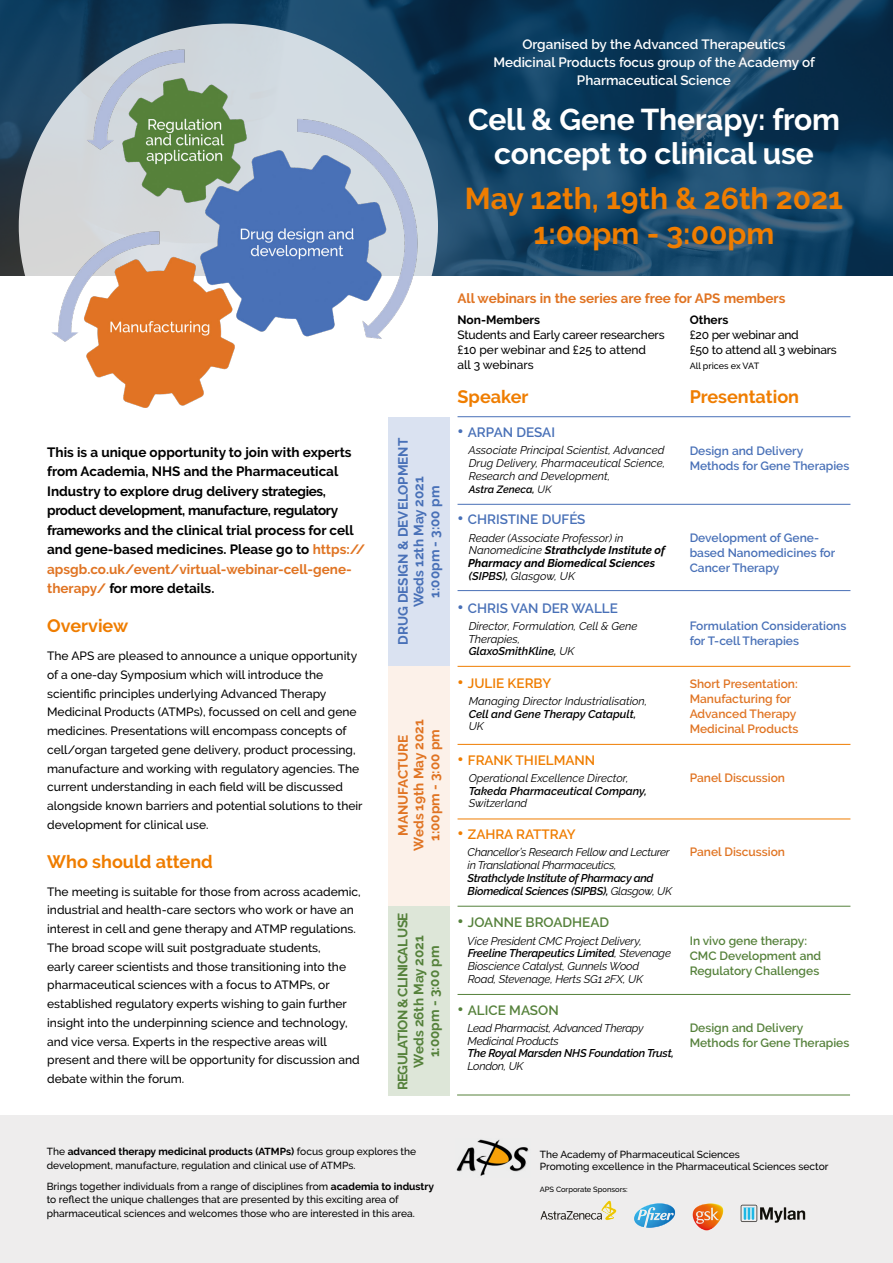
<style>
.page{position:relative;width:893px;height:1263px;background:#fff}
.page>*{position:absolute;margin:0;border:0;box-sizing:border-box;transform-origin:0 0}
.t1{font:700 30px/34.5px "Raleway";letter-spacing:-.005em;color:#fff;text-align:center}
.t2{font:700 30px/34.5px "Raleway";color:#ef7d00;text-align:center}
.t3{font:700 18px "Raleway";color:#ef7d00}
.t4{font:700 13.5px/19.5px "Raleway";color:#000}
.t5{font:600 13.5px/18px "Raleway";color:#fff;text-align:center}
.t6{font:700 13.5px/15.8px "Raleway";color:#e07423;text-align:center}
.t7{font:700 13.5px/15.8px "Raleway";color:#4870b7;text-align:center}
.t8{font:700 13.5px/15.8px "Raleway";letter-spacing:-.045em;color:#55813b;text-align:center}
.t9{font:600 13.5px "Raleway";color:#4870b7}
.t10{font:600 13.5px "Raleway";color:#ef7d00}
.t11{font:600 13.5px "Raleway";color:#55813b}
.t12{font:500 12px/18.8px "Raleway";color:#000}
.t13{font:600 12px/15px "Raleway";color:#4870b7}
.t14{font:600 12px/15px "Raleway";color:#e07423}
.t15{font:600 12px/15px "Raleway";color:#55813b}
.t16{font:500 12px/15px "Raleway";letter-spacing:-.02em;color:#000}
.t17{font:700 12px "Raleway";color:#000}
.t18{font:italic 11.25px/12.8px "Raleway";letter-spacing:-.015em;color:#000}
.t19{font:italic 700 11.25px/12.8px "Raleway";color:#000}
.t20{font:italic 600 11.25px/12.8px "Raleway";letter-spacing:-.025em;color:#000}
.t21{font:italic 600 11.25px "Raleway";color:#000}
.t22{font:italic 600 10.5px "Raleway";color:#000}
.t23{font:500 10.2px/13.5px "Raleway";color:#000}
.t24{font:500 9px "Raleway";color:#000}
.t25{font:500 7.5px "Raleway";color:#000}
.s1{color:#e07423}
.s2{font-weight:900;font-size:16.5px}
.s3{font-weight:400}
.s4{font-weight:600}
.s5{font-weight:700}
</style>
<div class="page">
<svg style="left:0;top:0;width:893px;height:276px;background:#134061"></svg>
<div style="left:0;top:1115px;width:893px;height:148px;background:#eeeded"></div>
<img style="left:456px;top:1139px;width:73px;height:37px">
<img style="left:540px;top:1200px;width:266px;height:31px">
<hr style="left:458px;top:504px;width:392px;height:1px;background:#4870b7">
<hr style="left:458px;top:590px;width:392px;height:1px;background:#4870b7">
<hr style="left:458px;top:744px;width:392px;height:1px;background:#ef7d00">
<hr style="left:458px;top:818px;width:392px;height:1px;background:#ef7d00">
<hr style="left:458px;top:906px;width:392px;height:1px;background:#55813b">
<hr style="left:458px;top:994px;width:392px;height:1px;background:#55813b">
<hr style="left:457px;top:1094px;width:393px;height:1px;background:#55813b">
<hr style="left:458px;top:416px;width:392px;height:1px;background:#4870b7">
<hr style="left:458px;top:666px;width:392px;height:1px;background:#ef7d00">
<img style="left:6px;top:0;width:445px;height:408px">
<div style="left:388px;top:417px;width:61px;height:249px;background:#dae2f1"></div>
<div style="left:388px;top:666px;width:61px;height:240px;background:#fcf1e9"></div>
<div style="left:388px;top:906px;width:61px;height:189px;background:#dde6d8"></div>
<p class="t4" style="left:47px;top:442px;width:320px">This is a unique opportunity to join with experts from Academia, NHS and the Pharmaceutical Industry to explore drug delivery strategies, product development, manufacture, regulatory frameworks and the clinical trial process for cell and gene-based medicines. Please go to <span class="s1">https:// apsgb.co.uk/event/virtual-webinar-cell-gene&shy;therapy/</span> for more details.</p>
<h2 class="t3" style="left:47px;top:616px;width:83px">Overview</h2>
<p class="t12" style="left:47px;top:646px;width:317px">The APS are pleased to announce a unique opportunity of a one-day Symposium which will introduce the scientific principles underlying Advanced Therapy Medicinal Products (ATMPs), focussed on cell and gene medicines. Presentations will encompass concepts of cell/organ targeted gene delivery, product processing, manufacture and working with regulatory agencies. The current understanding in each field will be discussed alongside known barriers and potential solutions to their development for clinical use.</p>
<h2 class="t3" style="left:47px;top:851px;width:167px">Who should attend</h2>
<p class="t12" style="left:47px;top:882px;width:315px">The meeting is suitable for those from across academic, industrial and health-care sectors who work or have an interest in cell and gene therapy and ATMP regulations.<br>The broad scope will suit postgraduate students,<br>early career scientists and those transitioning into the pharmaceutical sciences with a focus to ATMPs, or established regulatory experts wishing to gain further insight into the underpinning science and technology, and vice versa. Experts in the respective areas will present and there will be opportunity for discussion and debate within the forum.</p>
<p class="t5" style="left:493px;top:35px;width:323px">Organised by the Advanced Therapeutics<br>Medicinal Products focus group of the Academy of<br>Pharmaceutical Science</p>
<h1 class="t1" style="left:468px;top:102px;width:373px">Cell &amp; Gene Therapy: from concept to clinical use</h1>
<h1 class="t2" style="left:465px;top:182px;width:379px">May 12th, 19th &amp; 26th 2021<br>1:00pm - 3:00pm</h1>
<p class="t7" style="left:395px;top:645px;width:209px;rotate:-90deg">DRUG DESIGN &amp; DEVELOPMENT<br>Weds 12th May 2021<br>1:00pm - 3:00 pm</p>
<p class="t6" style="left:395px;top:850px;width:132px;rotate:-90deg">MANUFACTURE<br>Weds 19th May 2021<br>1:00pm - 3:00 pm</p>
<p class="t8" style="left:395px;top:1090px;width:179px;rotate:-90deg">REGULATION &amp; CLINICAL USE<br>Weds 26th May 2021<br>1:00pm - 3:00 pm</p>
<p class="t6" style="left:458px;top:291px;width:329px">All webinars in the series are free for APS members</p>
<p class="t17" style="left:458px;top:313px;width:84px">Non-Members</p>
<p class="t12" style="left:458px;top:327px;width:209px;line-height:15px">Students and Early career researchers £10 per webinar and £25 to attend<br>all 3 webinars</p>
<p class="t17" style="left:690px;top:313px;width:40px">Others</p>
<p class="t16" style="left:690px;top:327px;width:149px">£20 per webinar and<br>£50 to attend all 3 webinars</p>
<p class="t24" style="left:690px;top:361px;width:71px">All prices ex VAT</p>
<h2 class="t3" style="left:458px;top:386px;width:72px">Speaker</h2>
<p class="t9" style="left:458px;top:425px;width:99px"><span class="s2">•</span> ARPAN DESAI</p>
<p class="t18" style="left:468px;top:444px;width:198px;text-align:justify">Associate Principal Scientist, Advanced Drug Delivery, Pharmaceutical Science, Research and Development,</p>
<p class="t22" style="left:469px;top:483px;width:84px">Astra Zeneca, <span class="s3">UK</span></p>
<p class="t9" style="left:458px;top:512px;width:130px"><span class="s2">•</span> CHRISTINE DUFÉS</p>
<p class="t19" style="left:468px;top:531px;width:198px"><span class="s3">Reader (Associate Professor) in<br>Nanomedicine</span> Strathclyde Institute of<br>Pharmacy and Biomedical Sciences <span class="s4">(SIPBS),</span> <span class="s3">Glasgow, UK</span></p>
<p class="t9" style="left:458px;top:600px;width:162px"><span class="s2">•</span> CHRIS VAN DER WALLE</p>
<p class="t18" style="left:468px;top:620px;width:171px">Director, Formulation, Cell &amp; Gene<br>Therapies,<br><span class="s4">GlaxoSmithKline,</span> UK</p>
<p class="t10" style="left:458px;top:675px;width:95px"><span class="s2">•</span> JULIE KERBY</p>
<p class="t18" style="left:469px;top:694px;width:180px">Managing Director Industrialisation,</p>
<p class="t21" style="left:469px;top:707px;width:169px">Cell and Gene Therapy Catapult,</p>
<p class="t18" style="left:469px;top:720px;width:17px">UK</p>
<p class="t10" style="left:458px;top:752px;width:139px"><span class="s2">•</span> FRANK THIELMANN</p>
<p class="t18" style="left:469px;top:771px;width:161px">Operational Excellence Director,</p>
<p class="t21" style="left:469px;top:784px;width:180px">Takeda Pharmaceutical Company,</p>
<p class="t18" style="left:469px;top:797px;width:60px">Switzerland</p>
<p class="t10" style="left:458px;top:826px;width:119px"><span class="s2">•</span> ZAHRA RATTRAY</p>
<p class="t18" style="left:468px;top:846px;width:204px">Chancellor’s Research Fellow and Lecturer in Translational Pharmaceutics,</p>
<p class="t20" style="left:468px;top:871px;width:206px">Strathclyde Institute of Pharmacy and<br>Biomedical Sciences (SIPBS), <span class="s3">Glasgow, UK</span></p>
<p class="t11" style="left:458px;top:915px;width:153px"><span class="s2">•</span> JOANNE BROADHEAD</p>
<p class="t18" style="left:467px;top:934px;width:205px">Vice President CMC Project Delivery, <span class="s4">Freeline Therapeutics Limited</span>, Stevenage Bioscience Catalyst, Gunnels Wood<br>Road, Stevenage, Herts SG1 2FX, UK</p>
<p class="t11" style="left:458px;top:1002px;width:103px"><span class="s2">•</span> ALICE MASON</p>
<p class="t18" style="left:468px;top:1021px;width:178px">Lead Pharmacist, Advanced Therapy<br>Medicinal Products</p>
<p class="t20" style="left:468px;top:1047px;width:208px">The Royal Marsden NHS Foundation Trust,</p>
<p class="t18" style="left:468px;top:1060px;width:57px">London, UK</p>
<h2 class="t3" style="left:690px;top:386px;width:111px">Presentation</h2>
<p class="t13" style="left:690px;top:443px;width:161px">Design and Delivery<br>Methods for Gene Therapies</p>
<p class="t13" style="left:690px;top:530px;width:147px">Development of Gene&shy;based Nanomedicines for<br>Cancer Therapy</p>
<p class="t13" style="left:690px;top:618px;width:158px">Formulation Considerations for T-cell Therapies</p>
<p class="t14" style="left:690px;top:676px;width:110px">Short Presentation:<br>Manufacturing for<br>Advanced Therapy<br>Medicinal Products</p>
<p class="t14" style="left:690px;top:770px;width:97px">Panel Discussion</p>
<p class="t14" style="left:690px;top:845px;width:97px">Panel Discussion</p>
<p class="t15" style="left:690px;top:933px;width:133px">In vivo gene therapy:<br>CMC Development and<br>Regulatory Challenges</p>
<p class="t15" style="left:690px;top:1020px;width:161px">Design and Delivery<br>Methods for Gene Therapies</p>
<p class="t23" style="left:47px;top:1145px;width:371px">The <span class="s5">advanced therapy medicinal products (ATMPs)</span> focus group explores the development, manufacture, regulation and clinical use of ATMPs.</p>
<p class="t23" style="left:47px;top:1179px;width:389px">Brings together individuals from a range of disciplines from <span class="s5">academia to industry </span>to reflect the unique challenges that are presented by this exciting area of pharmaceutical sciences and welcomes those who are interested in this area.</p>
<p class="t23" style="left:540px;top:1147px;width:290px;line-height:12.8px">The Academy of Pharmaceutical Sciences<br>Promoting excellence in the Pharmaceutical Sciences sector</p>
<p class="t25" style="left:540px;top:1185px;width:89px">APS Corporate Sponsors:</p>
</div>
